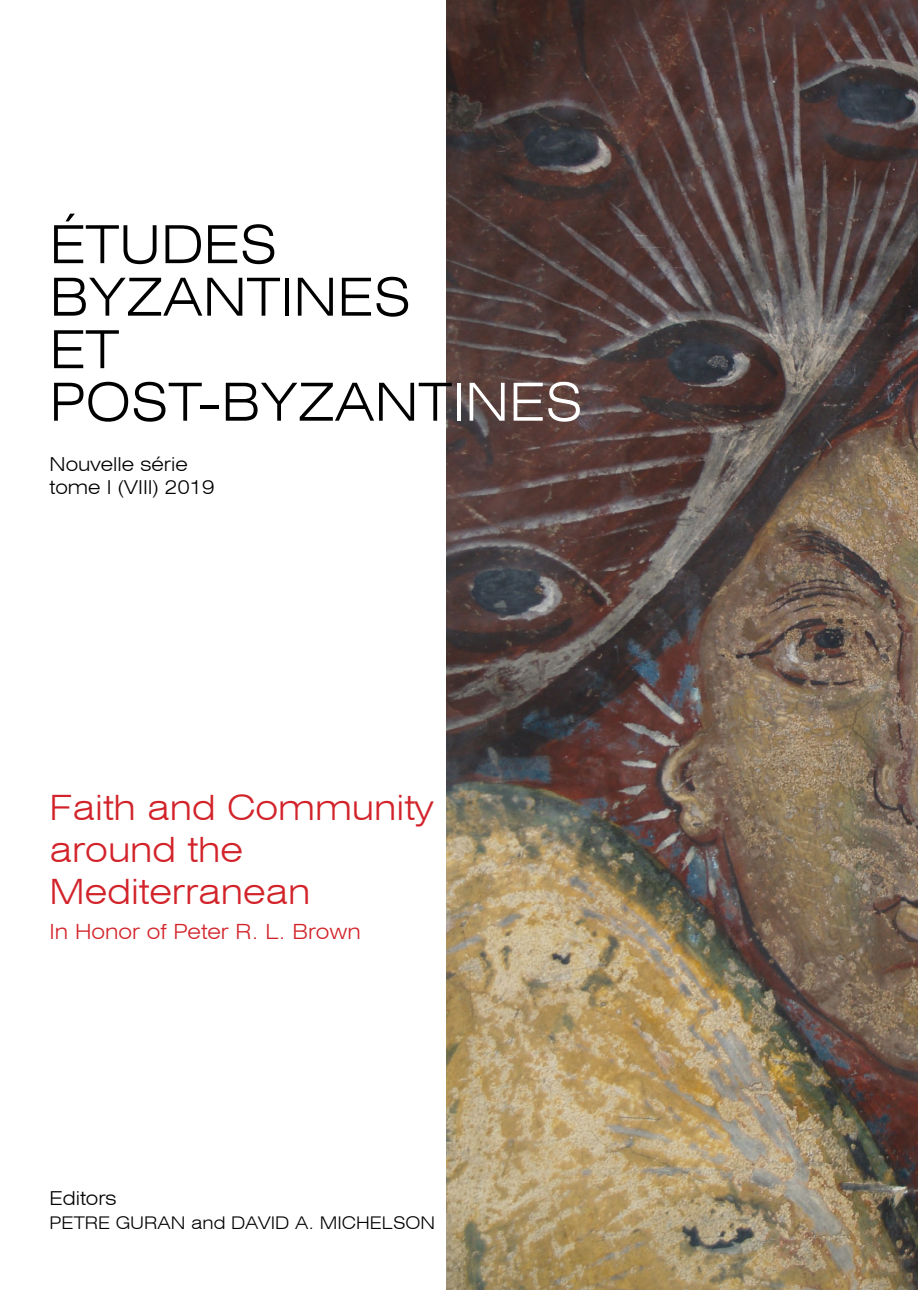
<style>
.page{position:relative;width:918px;height:1290px;background:#fff}
.page>*{position:absolute;margin:0;border:0;box-sizing:border-box;transform-origin:0 0}
.t1{font:300 expanded 52.5px/52.5px "Swiss 721 BT";color:#000}
.t2{font:300 expanded 35px/42px "Swiss 721 BT";color:#d2232a}
.t3{font:300 expanded 21px "Swiss 721 BT";color:#d2232a}
.t4{font:300 expanded 19.25px/23.1px "Swiss 721 BT";color:#000}
.t5{font:300 expanded 17.5px "Swiss 721 BT";color:#000}
.s1{color:#fff}
</style>
<div class="page">
<img style="left:446px;top:0;width:472px;height:1290px">
<h1 class="t1" style="left:50px;top:218px;width:535px">ÉTUDES<br>BYZANTINES<br>ET<br>POST-BYZANT<span class="s1">INES</span></h1>
<p class="t4" style="left:50px;top:452px;width:167px">Nouvelle série tome I (VIII) 2019</p>
<p class="t2" style="left:50px;top:787px;width:386px">Faith and Community around the<br>Mediterranean</p>
<p class="t3" style="left:50px;top:919px;width:313px">In Honor of Peter R. L. Brown</p>
<p class="t4" style="left:50px;top:1187px;width:68px">Editors</p>
<p class="t5" style="left:50px;top:1212px;width:387px">PETRE GURAN and DAVID A. MICHELSON</p>
</div>
